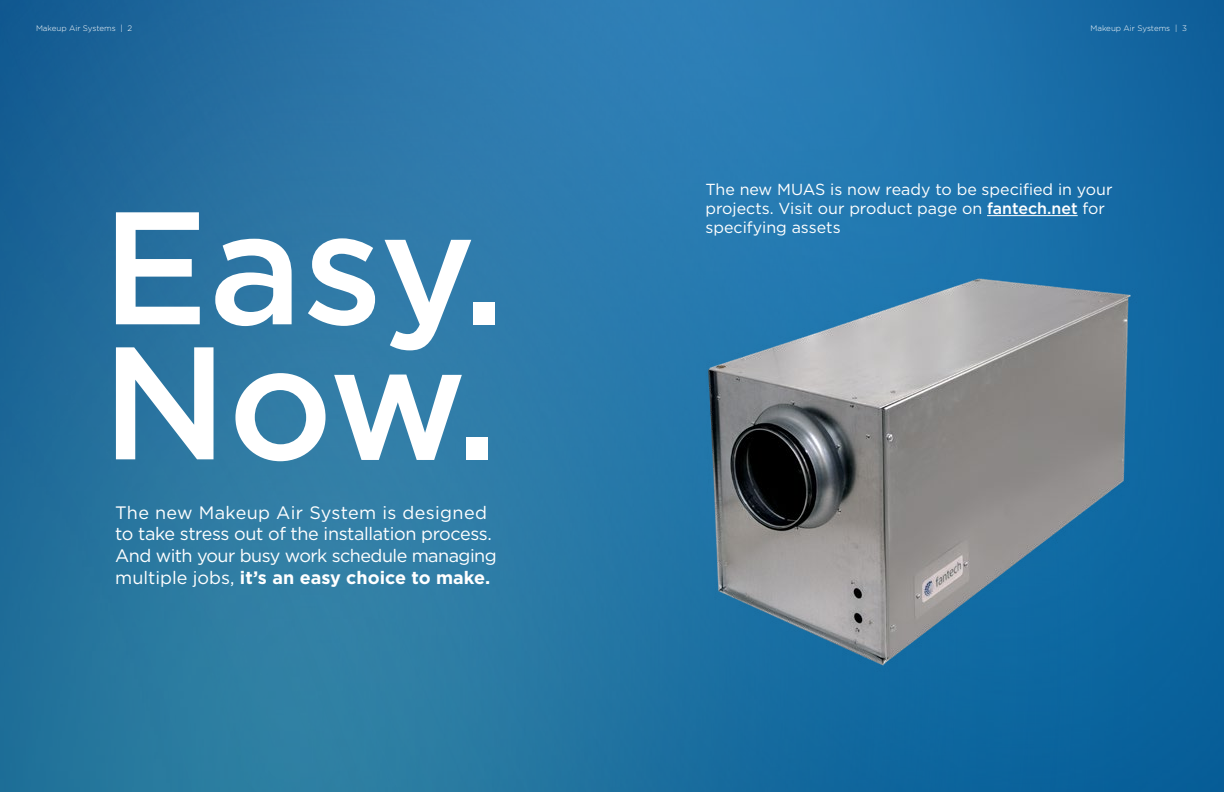
<style>
.page{position:relative;width:1224px;height:792px;background:#fff}
.page>*{position:absolute;margin:0;border:0;box-sizing:border-box;transform-origin:0 0}
.t1{font:500 160px/135px "Gotham";color:#fff}
.t2{font:18px/21.6px "Gotham";letter-spacing:-.02em;color:#fff}
.t3{font:16px/19.2px "Gotham";color:#fff}
.t4{font:300 8px "Gotham";color:#fff}
.s1{font-weight:700}
.s2{font-weight:500}
</style>
<div class="page">
<img style="left:0;top:0;width:1224px;height:792px">
<hr style="left:987px;top:215px;width:91px;height:1px;background:#fff">
<img style="left:651px;top:258px;width:534px;height:432px">
<p class="t4" style="left:36px;top:23px;width:98px">Makeup Air Systems | 2</p>
<p class="t4" style="left:1091px;top:23px;width:98px">Makeup Air Systems | 3</p>
<h1 class="t1" style="left:102px;top:198px;width:405px">Easy.<br>Now.</h1>
<p class="t2" style="left:115px;top:501px;width:383px">The new Makeup Air System is designed to take stress out of the installation process.<br>And with your busy work schedule managing multiple jobs, <span class="s1">it’s an easy choice to make.</span></p>
<p class="t3" style="left:705px;top:179px;width:409px">The new MUAS is now ready to be specified in your projects. Visit our product page on <span class="s2">fantech.net</span> for specifying assets</p>
</div>
